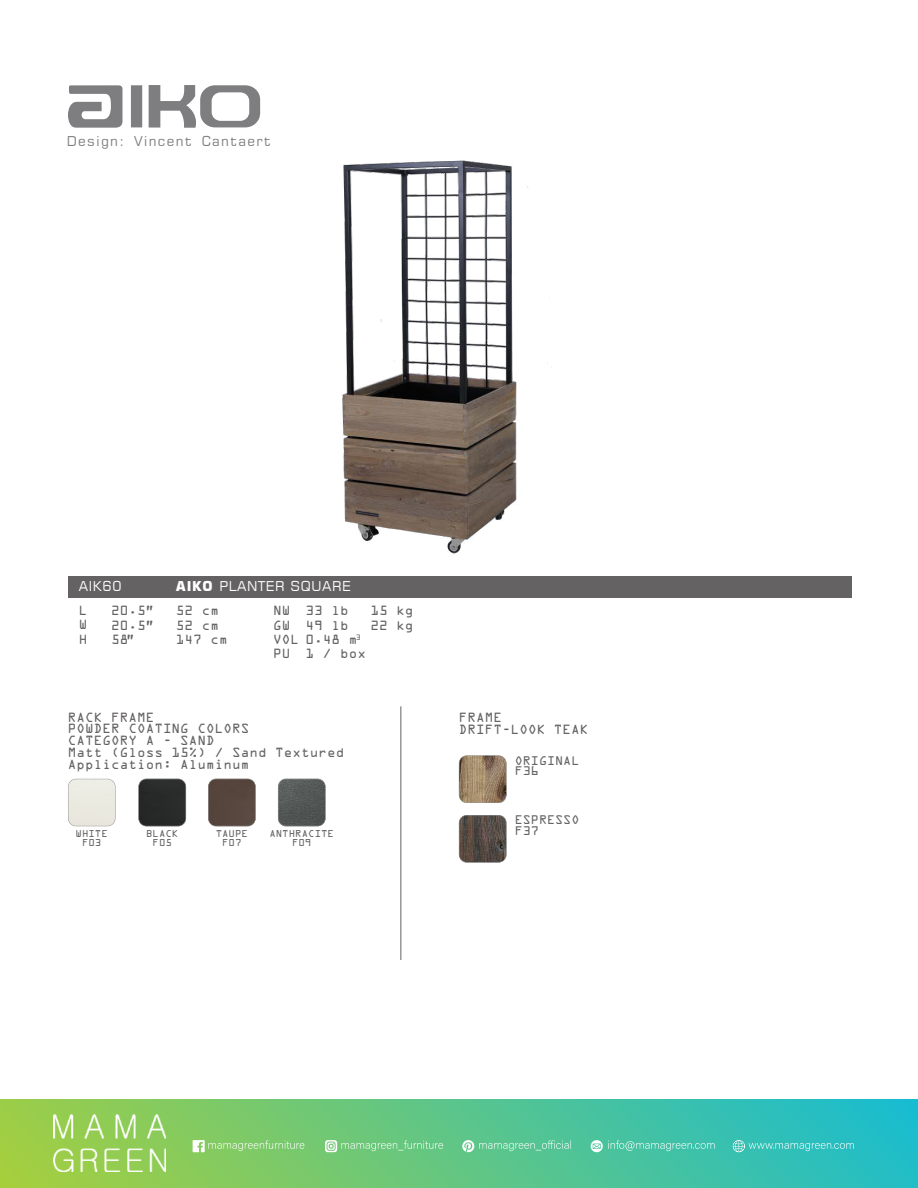
<style>
.page{position:relative;width:918px;height:1188px;background:#fff}
.page>*{position:absolute;margin:0;border:0;box-sizing:border-box;transform-origin:0 0}
.t1{font:13.5px "Square 721 BT";letter-spacing:.05em;color:#fff}
.t2{font:13.5px "Square 721 BT";letter-spacing:.1em;color:#7e7e80}
.t3{font:12px/14.4px "OCRA Std";color:#656264}
.t4{font:11.4px "Myriad Pro";color:#fff}
.t5{font:11.25px/10.5px "OCRA Std";color:#656365}
.t6{font:9px/9.3px "OCRA Std";color:#656365;text-align:center}
.s1{font-weight:700}
</style>
<div class="page">
<hr style="left:400px;top:706px;width:1px;height:254px;background:#656264">
<svg style="left:68px;top:779px;width:47px;height:47px;background:#e8e8df"></svg>
<svg style="left:139px;top:779px;width:47px;height:47px;background:#2e2f2f"></svg>
<svg style="left:208px;top:779px;width:48px;height:47px;background:#5d4d45"></svg>
<svg style="left:459px;top:815px;width:47px;height:48px;background:#5b514b"></svg>
<svg style="left:459px;top:755px;width:47px;height:48px;background:#998369"></svg>
<svg style="left:278px;top:779px;width:47px;height:47px;background:#585c5b"></svg>
<div style="left:68px;top:576px;width:784px;height:21px;background:#656264"></div>
<img style="left:342px;top:160px;width:210px;height:394px">
<div style="left:0;top:1100px;width:918px;height:88px;background:linear-gradient(to right,#a2ce42,#1cbdcc)"></div>
<img style="left:53px;top:1115px;width:113px;height:56px">
<svg style="left:733px;top:1140px;width:121px;height:12px"></svg>
<svg style="left:193px;top:1140px;width:111px;height:12px"></svg>
<svg style="left:325px;top:1140px;width:72px;height:12px"></svg>
<svg style="left:404px;top:1140px;width:39px;height:9px"></svg>
<svg style="left:462px;top:1140px;width:73px;height:12px"></svg>
<svg style="left:542px;top:1140px;width:29px;height:9px"></svg>
<svg style="left:591px;top:1140px;width:124px;height:12px"></svg>
<svg style="left:68px;top:85px;width:192px;height:43px"></svg>
<p class="t2" style="left:67px;top:133px;width:205px">Design: Vincent Cantaert</p>
<p class="t1" style="left:79px;top:578px;width:44px">AIK60</p>
<p class="t1" style="left:176px;top:578px;width:176px"><span class="s1">AIKO</span> PLANTER SQUARE</p>
<p class="t3" style="left:79px;top:604px;width:10px;text-align:justify">L W H</p>
<p class="t3" style="left:111px;top:604px;width:44px;text-align:justify">20.5” 20.5” 58”</p>
<p class="t3" style="left:370px;top:604px;width:45px">15 kg<br>22 kg</p>
<p class="t3" style="left:176px;top:604px;width:53px">52 cm<br>52 cm<br>147 cm</p>
<p class="t3" style="left:273px;top:604px;width:27px">NW<br>GW<br>VOL<br>PU</p>
<p class="t3" style="left:306px;top:604px;width:62px">33 lb<br>49 lb<br>0.48 m<sup>3<br></sup>1 / box</p>
<p class="t3" style="left:68px;top:706px;width:148px;line-height:23.9px">RACK FRAME<br>CATEGORY A - SAND</p>
<p class="t3" style="left:68px;top:748px;width:278px;line-height:12px">Matt (Gloss 15%) / Sand Textured<br>Application: Aluminum</p>
<p class="t3" style="left:68px;top:723px;width:183px">POWDER COATING COLORS</p>
<p class="t6" style="left:76px;top:830px;width:34px">WHITE<br>F03</p>
<p class="t6" style="left:146px;top:830px;width:34px">BLACK<br>F05</p>
<p class="t6" style="left:216px;top:830px;width:34px">TAUPE<br>F07</p>
<p class="t6" style="left:269px;top:830px;width:66px">ANTHRACITE<br>F09</p>
<p class="t3" style="left:459px;top:712px;width:131px;line-height:12px">FRAME<br>DRIFT-LOOK TEAK</p>
<p class="t5" style="left:515px;top:756px;width:66px">ORIGINAL<br>F36</p>
<p class="t5" style="left:515px;top:816px;width:66px">ESPRESSO<br>F37</p>
<p class="t4" style="left:398px;top:1138px;width:7px">_</p>
<p class="t4" style="left:536px;top:1138px;width:7px">_</p>
</div>
